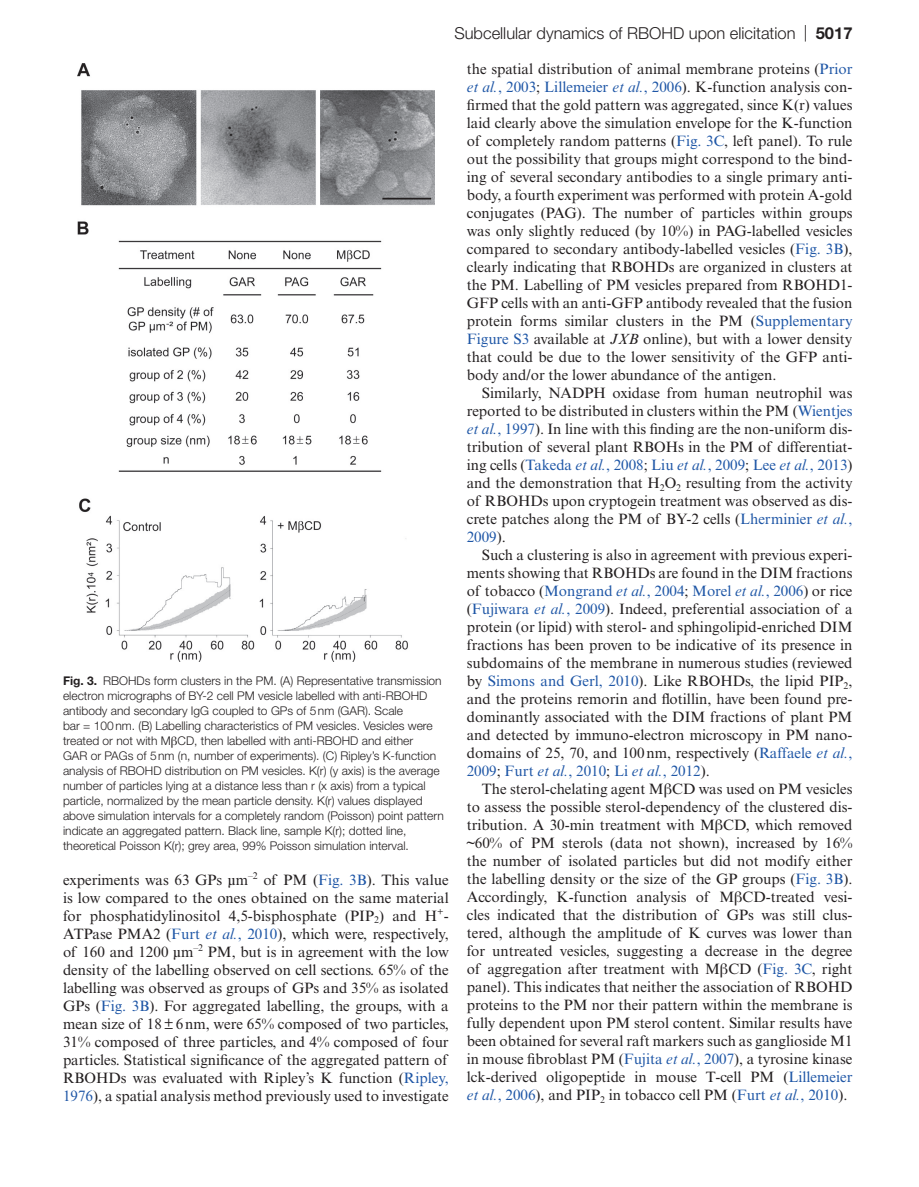
<style>
.page{position:relative;width:919px;height:1187px;background:#fff}
.page>*{position:absolute;margin:0;border:0;box-sizing:border-box;transform-origin:0 0}
.t1{font:300 16.5px "Helvetica Neue LT Std";color:#231f20}
.t2{font:15px/18px "Times New Roman MT Std";color:#231f20;text-align:justify}
.t3{font:300 12px/15px "Helvetica Neue LT Std";color:#231f20}
.s1{font-weight:700}
.s2{font-family:"Gandhari Unicode";font-weight:400}
.s3{font-family:"Gandhari Unicode"}
.s4{color:#1e56a6}
.s5{font-style:italic;color:#1e56a6}
.s6{font-style:italic}
</style>
<div class="page">
<img style="left:78px;top:63px;width:356px;height:598px">
<p class="t1" style="left:454px;top:23px;width:399px">Subcellular dynamics of RBOHD upon elicitation | <span class="s1">5017</span></p>
<p class="t3" style="left:63px;top:673px;width:382px"><span class="s1">Fig. 3.</span> RBOHDs form clusters in the PM. (A) Representative transmission electron micrographs of BY-2 cell PM vesicle labelled with anti-RBOHD antibody and secondary IgG coupled to GPs of 5nm (GAR). Scale<br>bar = 100nm. (B) Labelling characteristics of PM vesicles. Vesicles were treated or not with M<span class="s2">β</span>CD, then labelled with anti-RBOHD and either<br>GAR or PAGs of 5nm (n, number of experiments). (C) Ripley’s K-function analysis of RBOHD distribution on PM vesicles. K(r) (y axis) is the average number of particles lying at a distance less than r (x axis) from a typical particle, normalized by the mean particle density. K(r) values displayed above simulation intervals for a completely random (Poisson) point pattern indicate an aggregated pattern. Black line, sample K(r); dotted line, theoretical Poisson K(r); grey area, 99% Poisson simulation interval.</p>
<p class="t2" style="left:63px;top:870px;width:387px">experiments was 63 GPs <span class="s3">µ</span>m<sup>–2</sup> of PM (<span class="s4">Fig. 3B</span>). This value is low compared to the ones obtained on the same material for phosphatidylinositol 4,5-bisphosphate (PIP<sub>2</sub>) and H<sup>+</sup>- ATPase PMA2 (<span class="s4">Furt</span> <span class="s5">et al.</span><span class="s4">, 2010</span>), which were, respectively, of 160 and 1200 <span class="s3">µ</span>m<sup>–2</sup> PM, but is in agreement with the low density of the labelling observed on cell sections. 65% of the labelling was observed as groups of GPs and 35% as isolated GPs (<span class="s4">Fig. 3B</span>). For aggregated labelling, the groups, with a mean size of 18±6nm, were 65% composed of two particles, 31% composed of three particles, and 4% composed of four particles. Statistical significance of the aggregated pattern of RBOHDs was evaluated with Ripley’s K function (<span class="s4">Ripley, 1976</span>), a spatial analysis method previously used to investigate</p>
<p class="t2" style="left:466px;top:60px;width:387px">the spatial distribution of animal membrane proteins (<span class="s4">Prior </span><span class="s5">et al.</span><span class="s4">, 2003</span>; <span class="s4">Lillemeier</span> <span class="s5">et al.</span><span class="s4">, 2006</span>). K-function analysis con&shy;firmed that the gold pattern was aggregated, since K(r) values laid clearly above the simulation envelope for the K-function of completely random patterns (<span class="s4">Fig. 3C</span>, left panel). To rule out the possibility that groups might correspond to the bind&shy;ing of several secondary antibodies to a single primary anti&shy;body, a fourth experiment was performed with protein A-gold conjugates (PAG). The number of particles within groups was only slightly reduced (by 10%) in PAG-labelled vesicles compared to secondary antibody-labelled vesicles (<span class="s4">Fig. 3B</span>), clearly indicating that RBOHDs are organized in clusters at the PM. Labelling of PM vesicles prepared from RBOHD1- GFP cells with an anti-GFP antibody revealed that the fusion protein forms similar clusters in the PM (<span class="s4">Supplementary Figure S3</span> available at <span class="s6">JXB</span> online), but with a lower density that could be due to the lower sensitivity of the GFP anti&shy;body and/or the lower abundance of the antigen.</p>
<p class="t2" style="left:466px;top:384px;width:387px;text-indent:15px">Similarly, NADPH oxidase from human neutrophil was reported to be distributed in clusters within the PM (<span class="s4">Wientjes </span><span class="s5">et al.</span><span class="s4">, 1997</span>). In line with this finding are the non-uniform dis&shy;tribution of several plant RBOHs in the PM of differentiat&shy;ing cells (<span class="s4">Takeda</span> <span class="s5">et al.</span><span class="s4">, 2008</span>; <span class="s4">Liu</span> <span class="s5">et al.</span><span class="s4">, 2009</span>; <span class="s4">Lee</span> <span class="s5">et al.</span><span class="s4">, 2013</span>) and the demonstration that H<sub>2</sub>O<sub>2</sub> resulting from the activity of RBOHDs upon cryptogein treatment was observed as dis&shy;crete patches along the PM of BY-2 cells (<span class="s4">Lherminier</span> <span class="s5">et al.</span><span class="s4">, 2009</span>).</p>
<p class="t2" style="left:466px;top:546px;width:387px;text-indent:15px">Such a clustering is also in agreement with previous experi&shy;ments showing that RBOHDs are found in the DIM fractions of tobacco (<span class="s4">Mongrand</span> <span class="s5">et al.</span><span class="s4">, 2004</span>; <span class="s4">Morel</span> <span class="s5">et al.</span><span class="s4">, 2006</span>) or rice (<span class="s4">Fujiwara</span> <span class="s5">et al.</span><span class="s4">, 2009</span>). Indeed, preferential association of a protein (or lipid) with sterol- and sphingolipid-enriched DIM fractions has been proven to be indicative of its presence in subdomains of the membrane in numerous studies (reviewed by <span class="s4">Simons and Gerl, 2010</span>). Like RBOHDs, the lipid PIP<sub>2</sub>, and the proteins remorin and flotillin, have been found pre&shy;dominantly associated with the DIM fractions of plant PM and detected by immuno-electron microscopy in PM nano&shy;domains of 25, 70, and 100nm, respectively (<span class="s4">Raffaele</span> <span class="s5">et al.</span><span class="s4">, 2009</span>; <span class="s4">Furt</span> <span class="s5">et al.</span><span class="s4">, 2010</span>; <span class="s4">Li</span> <span class="s5">et al.</span><span class="s4">, 2012</span>).</p>
<p class="t2" style="left:466px;top:780px;width:387px;text-indent:15px">The sterol-chelating agent M<span class="s3">β</span>CD was used on PM vesicles to assess the possible sterol-dependency of the clustered dis&shy;tribution. A 30-min treatment with M<span class="s3">β</span>CD, which removed ~60% of PM sterols (data not shown), increased by 16% the number of isolated particles but did not modify either the labelling density or the size of the GP groups (<span class="s4">Fig. 3B</span>).<br>Accordingly, K-function analysis of M<span class="s3">β</span>CD-treated vesi&shy;cles indicated that the distribution of GPs was still clus&shy;tered, although the amplitude of K curves was lower than for untreated vesicles, suggesting a decrease in the degree of aggregation after treatment with M<span class="s3">β</span>CD (<span class="s4">Fig. 3C</span>, right panel). This indicates that neither the association of RBOHD proteins to the PM nor their pattern within the membrane is fully dependent upon PM sterol content. Similar results have been obtained for several raft markers such as ganglioside M1 in mouse fibroblast PM (<span class="s4">Fujita</span> <span class="s5">et al.</span><span class="s4">, 2007</span>), a tyrosine kinase lck-derived oligopeptide in mouse T-cell PM (<span class="s4">Lillemeier </span><span class="s5">et al.</span><span class="s4">, 2006</span>), and PIP<sub>2</sub> in tobacco cell PM (<span class="s4">Furt</span> <span class="s5">et al.</span><span class="s4">, 2010</span>).</p>
</div>
